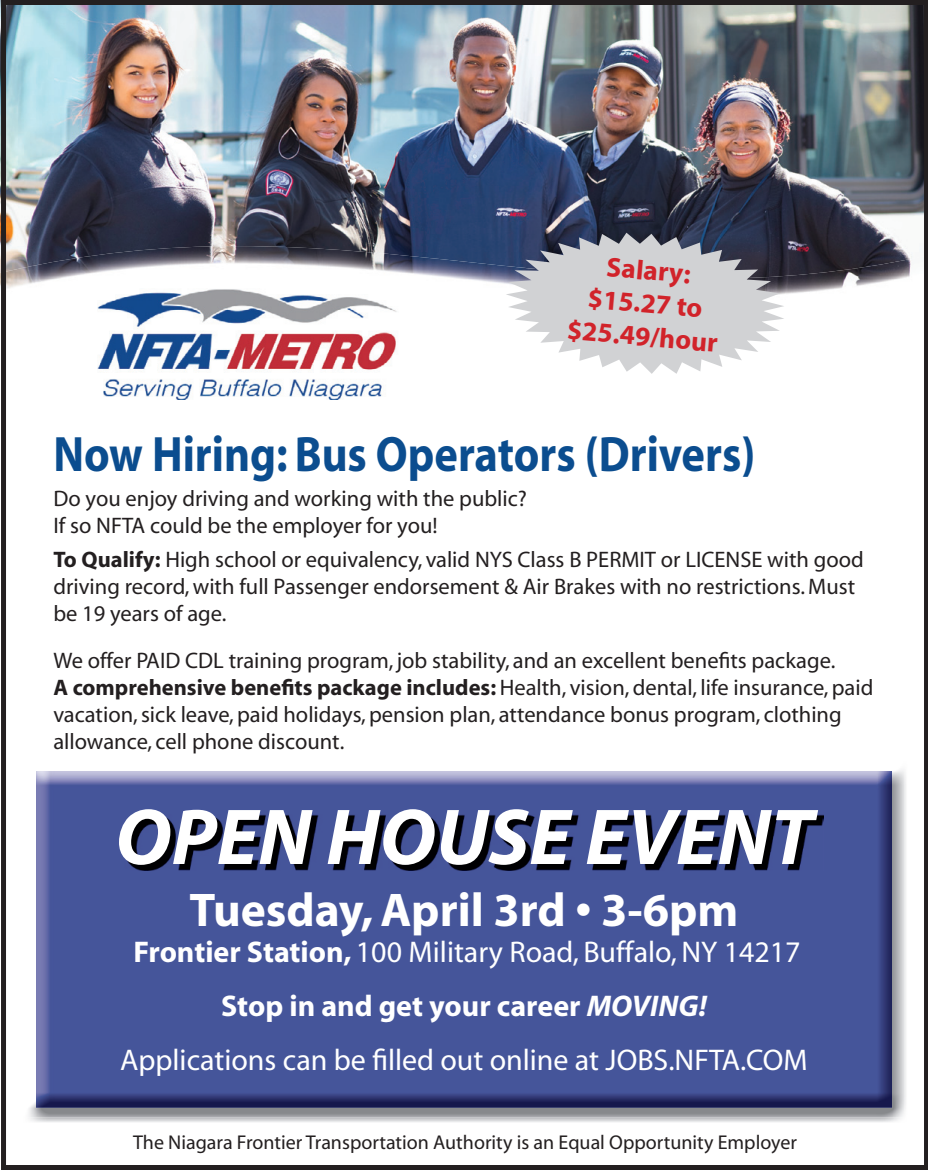
<style>
.page{position:relative;width:928px;height:1170px;background:#fff}
.page>*{position:absolute;margin:0;border:0;box-sizing:border-box;transform-origin:0 0}
.t1{font:italic 700 80px "Myriad";color:#fff}
.t2{font:700 50px "Myriad";color:#0b4d8f;scale:.89 1}
.t3{font:700 47.5px "Myriad";color:#fff}
.t4{font:30px/54px "Myriad";color:#fff;text-align:center}
.t5{font:700 27.5px/33px "Myriad";color:#d1232a;text-align:center}
.t6{font:22.5px/27px "Myriad";color:#231f20}
.t7{font:20px "Myriad";color:#231f20}
.s1{font-weight:700}
.s2{font-weight:700;font-style:italic}
</style>
<div class="page">
<img style="left:1px;top:0;width:927px;height:1170px">
<img style="left:98px;top:289px;width:300px;height:111px">
<img style="left:24px;top:761px;width:880px;height:356px">
<img style="left:36px;top:771px;width:856px;height:337px">
<img style="left:124px;top:814px;width:699px;height:56px">
<svg style="left:506px;top:233px;width:278px;height:141px"></svg>
<p class="t5" style="left:574px;top:248px;width:153px;rotate:5deg">Salary: $15.27 to $25.49/hour</p>
<h2 class="t2" style="left:53px;top:428px;width:790px">Now Hiring: Bus Operators (Drivers)</h2>
<p class="t6" style="left:53px;top:485px;width:475px">Do you enjoy driving and working with the public?<br>If so NFTA could be the employer for you!</p>
<p class="t6" style="left:53px;top:547px;width:812px"><span class="s1">To Qualify:</span> High school or equivalency, valid NYS Class B PERMIT or LICENSE with good driving record, with full Passenger endorsement &amp; Air Brakes with no restrictions. Must be 19 years of age.</p>
<p class="t6" style="left:53px;top:648px;width:821px">We offer PAID CDL training program, job stability, and an excellent benefits package.<br><span class="s1">A comprehensive benefits package includes:</span> Health, vision, dental, life insurance, paid vacation, sick leave, paid holidays, pension plan, attendance bonus program, clothing allowance, cell phone discount.</p>
<h1 class="t1" style="left:115px;top:796px;width:699px">OPEN HOUSE EVENT</h1>
<h3 class="t3" style="left:189px;top:885px;width:550px">Tuesday, April 3rd • 3-6pm</h3>
<h3 class="t4" style="left:120px;top:926px;width:689px"><span class="s1">Frontier Station,</span> 100 Military Road, Buffalo, NY 14217<br><span class="s1">Stop in and get your career</span> <span class="s2">MOVING!<br></span>Applications can be filled out online at JOBS.NFTA.COM</h3>
<p class="t7" style="left:133px;top:1132px;width:665px">The Niagara Frontier Transportation Authority is an Equal Opportunity Employer</p>
</div>
